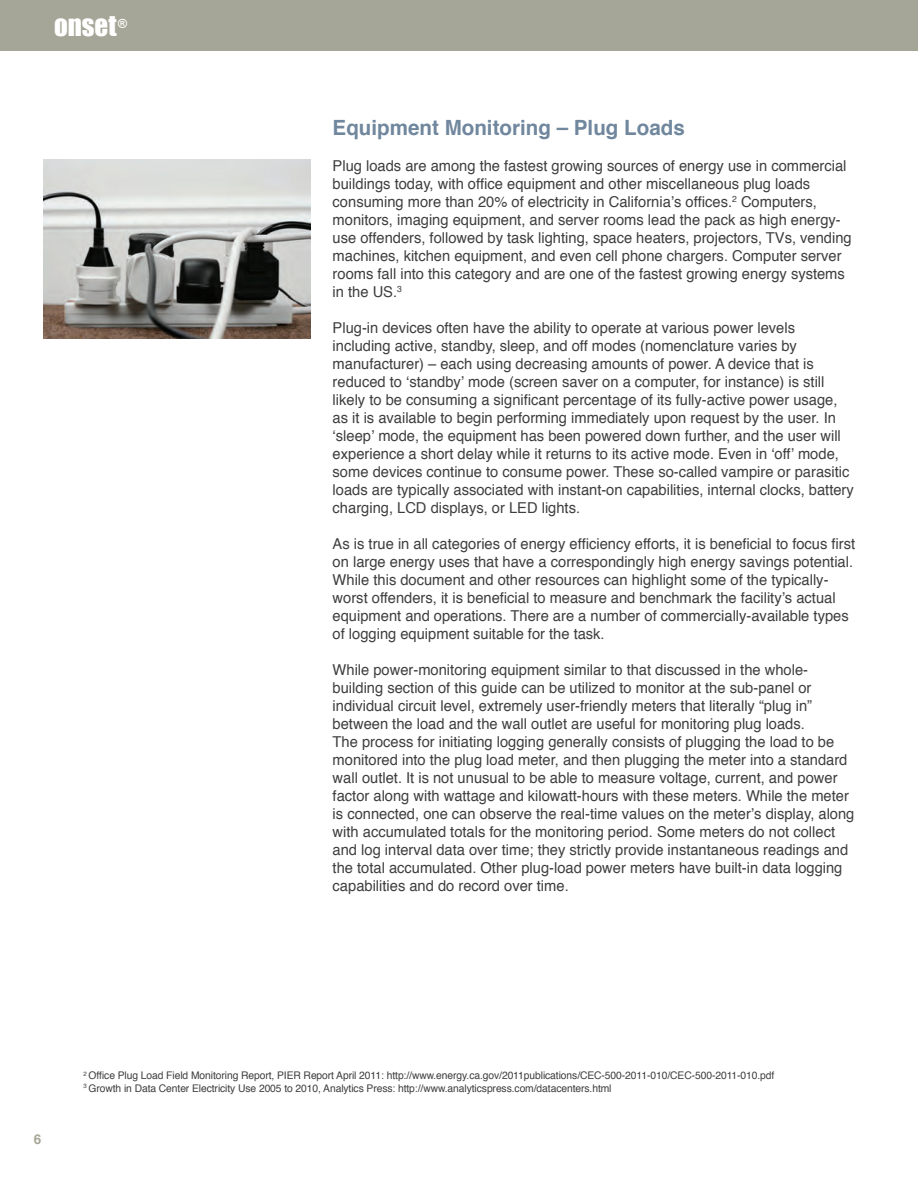
<style>
.page{position:relative;width:918px;height:1188px;background:#fff}
.page>*{position:absolute;margin:0;border:0;box-sizing:border-box;transform-origin:0 0}
.t1{font:27px "Impact";color:#fff}
.t2{font:700 21px "Helvetica";color:#70879e}
.t3{font:15px/18px "Helvetica";color:#3e3e3f}
.t4{font:700 13.5px "Helvetica";color:#a6a698}
.t5{font:10.5px "Helvetica";letter-spacing:-.005em;color:#3e3e3f}
</style>
<div class="page">
<div style="left:0;top:0;width:918px;height:51px;background:#a6a698"></div>
<img style="left:43px;top:160px;width:268px;height:178px">
<p class="t1" style="left:54px;top:9px;width:75px">ONSET<sup>®</sup></p>
<p class="t2" style="left:333px;top:110px;width:354px">Equipment Monitoring – Plug Loads</p>
<p class="t3" style="left:333px;top:157px;width:521px">Plug loads are among the fastest growing sources of energy use in commercial buildings today, with office equipment and other miscellaneous plug loads consuming more than 20% of electricity in California’s offices.<sup>2</sup> Computers, monitors, imaging equipment, and server rooms lead the pack as high energy&shy;use offenders, followed by task lighting, space heaters, projectors, TVs, vending machines, kitchen equipment, and even cell phone chargers. Computer server rooms fall into this category and are one of the fastest growing energy systems in the US.<sup>3</sup></p>
<p class="t3" style="left:333px;top:319px;width:523px">Plug-in devices often have the ability to operate at various power levels including active, standby, sleep, and off modes (nomenclature varies by manufacturer) – each using decreasing amounts of power. A device that is reduced to ‘standby’ mode (screen saver on a computer, for instance) is still likely to be consuming a significant percentage of its fully-active power usage, as it is available to begin performing immediately upon request by the user. In ‘sleep’ mode, the equipment has been powered down further, and the user will experience a short delay while it returns to its active mode. Even in ‘off’ mode, some devices continue to consume power. These so-called vampire or parasitic loads are typically associated with instant-on capabilities, internal clocks, battery charging, LCD displays, or LED lights.</p>
<p class="t3" style="left:333px;top:535px;width:524px">As is true in all categories of energy efficiency efforts, it is beneficial to focus first on large energy uses that have a correspondingly high energy savings potential.<br>While this document and other resources can highlight some of the typically&shy;worst offenders, it is beneficial to measure and benchmark the facility’s actual equipment and operations. There are a number of commercially-available types of logging equipment suitable for the task.</p>
<p class="t3" style="left:333px;top:661px;width:523px">While power-monitoring equipment similar to that discussed in the whole&shy;building section of this guide can be utilized to monitor at the sub-panel or individual circuit level, extremely user-friendly meters that literally “plug in” between the load and the wall outlet are useful for monitoring plug loads.<br>The process for initiating logging generally consists of plugging the load to be monitored into the plug load meter, and then plugging the meter into a standard wall outlet. It is not unusual to be able to measure voltage, current, and power factor along with wattage and kilowatt-hours with these meters. While the meter is connected, one can observe the real-time values on the meter’s display, along with accumulated totals for the monitoring period. Some meters do not collect and log interval data over time; they strictly provide instantaneous readings and the total accumulated. Other plug-load power meters have built-in data logging capabilities and do record over time.</p>
<p class="t4" style="left:34px;top:1128px;width:9px">6</p>
<p class="t5" style="left:84px;top:1068px;width:692px"><sup>2</sup> Office Plug Load Field Monitoring Report, PIER Report April 2011: http://www.energy.ca.gov/2011publications/CEC-500-2011-010/CEC-500-2011-010.pdf</p>
<p class="t5" style="left:84px;top:1080px;width:530px"><sup>3</sup> Growth in Data Center Electricity Use 2005 to 2010, Analytics Press: http://www.analyticspress.com/datacenters.html</p>
</div>
